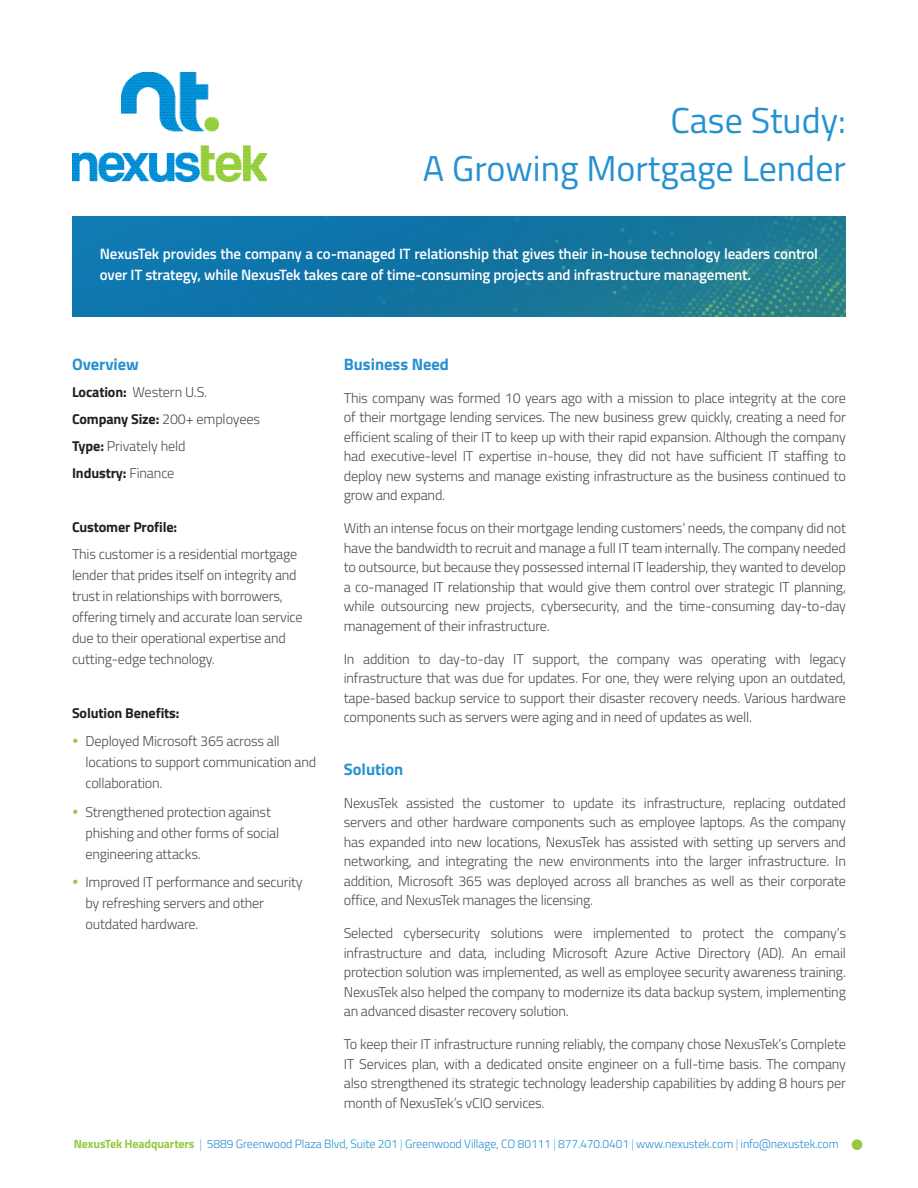
<style>
.page{position:relative;width:918px;height:1188px;background:#fff}
.page>*{position:absolute;margin:0;border:0;box-sizing:border-box;transform-origin:0 0}
.t1{font:36px/48px "Titillium Web";color:#2691d0;text-align:right}
.Section_1{font:700 16.5px "Titillium Web";color:#2691d0}
.Intro_text{font:600 15px/21px "Titillium Web";letter-spacing:-.01em;color:#fff}
.Section_1-2{font:300 14.25px/19.5px "Titillium Web";letter-spacing:-.015em;color:#4b4c4d;text-align:justify}
.Bullet_-_1{font:300 14.25px/21px "Titillium Web";letter-spacing:-.015em;color:#4b4c4d}
.t2{font:700 14.25px "Titillium Web";letter-spacing:-.01em;color:#231f20}
.t3{font:300 12px "Titillium Web";letter-spacing:-.01em;color:#2691d0}
.s1{font-weight:700;color:#231f20}
.s2{font-weight:300;color:#4b4c4d}
.s3{color:#96c942}
.s4{font-weight:700;color:#96c942}
.s5{font-weight:200}
</style>
<div class="page">
<div style="left:852px;top:1139px;width:10px;height:11px;background:#96c942;border-radius:50%"></div>
<img style="left:72px;top:72px;width:194px;height:110px">
<img style="left:72px;top:216px;width:774px;height:101px">
<p class="t1" style="left:423px;top:94px;width:425px">Case Study:<br>A Growing Mortgage Lender</p>
<p class="Intro_text" style="left:100px;top:243px;width:720px">NexusTek provides the company a co-managed IT relationship that gives their in-house technology leaders control over IT strategy, while NexusTek takes care of time-consuming projects and infrastructure management.</p>
<p class="Section_1" style="left:72px;top:351px;width:69px">Overview</p>
<p class="Section_1-2" style="left:72px;top:381px;width:137px"><span class="s1">Location:</span> Western U.S.</p>
<p class="Section_1-2" style="left:72px;top:408px;width:190px"><span class="s1">Company Size:</span> 200+ employees</p>
<p class="Section_1-2" style="left:72px;top:435px;width:115px"><span class="s1">Type:</span> Privately held</p>
<p class="t2" style="left:72px;top:462px;width:104px">Industry: <span class="s2">Finance</span></p>
<p class="t2" style="left:72px;top:516px;width:107px">Customer Profile:</p>
<p class="Section_1-2" style="left:72px;top:543px;width:232px;line-height:21px;text-align:left">This customer is a residential mortgage lender that prides itself on integrity and trust in relationships with borrowers, offering timely and accurate loan service due to their operational expertise and cutting-edge technology.</p>
<p class="t2" style="left:72px;top:702px;width:109px">Solution Benefits:</p>
<p class="Bullet_-_1" style="left:86px;top:730px;width:232px;text-indent:-14px"><span class="s3">•</span> Deployed Microsoft 365 across all locations to support communication and collaboration.</p>
<p class="Bullet_-_1" style="left:86px;top:801px;width:195px;text-indent:-14px"><span class="s3">•</span> Strengthened protection against phishing and other forms of social engineering attacks.</p>
<p class="Bullet_-_1" style="left:86px;top:871px;width:219px;text-indent:-14px"><span class="s3">•</span> Improved IT performance and security by refreshing servers and other outdated hardware.</p>
<p class="Section_1" style="left:344px;top:351px;width:107px">Business Need</p>
<p class="Section_1-2" style="left:344px;top:387px;width:504px">This company was formed 10 years ago with a mission to place integrity at the core of their mortgage lending services. The new business grew quickly, creating a need for efficient scaling of their IT to keep up with their rapid expansion. Although the company had executive-level IT expertise in-house, they did not have sufficient IT staffing to deploy new systems and manage existing infrastructure as the business continued to grow and expand.</p>
<p class="Section_1-2" style="left:344px;top:518px;width:504px">With an intense focus on their mortgage lending customers’ needs, the company did not have the bandwidth to recruit and manage a full IT team internally. The company needed to outsource, but because they possessed internal IT leadership, they wanted to develop a co-managed IT relationship that would give them control over strategic IT planning, while outsourcing new projects, cybersecurity, and the time-consuming day-to-day management of their infrastructure.</p>
<p class="Section_1-2" style="left:344px;top:648px;width:504px">In addition to day-to-day IT support, the company was operating with legacy infrastructure that was due for updates. For one, they were relying upon an outdated, tape-based backup service to support their disaster recovery needs. Various hardware components such as servers were aging and in need of updates as well.</p>
<p class="Section_1" style="left:344px;top:756px;width:61px">Solution</p>
<p class="Section_1-2" style="left:344px;top:792px;width:504px">NexusTek assisted the customer to update its infrastructure, replacing outdated servers and other hardware components such as employee laptops. As the company has expanded into new locations, NexusTek has assisted with setting up servers and networking, and integrating the new environments into the larger infrastructure. In addition, Microsoft 365 was deployed across all branches as well as their corporate office, and NexusTek manages the licensing.</p>
<p class="Section_1-2" style="left:344px;top:923px;width:504px">Selected cybersecurity solutions were implemented to protect the company’s infrastructure and data, including Microsoft Azure Active Directory (AD). An email protection solution was implemented, as well as employee security awareness training.<br>NexusTek also helped the company to modernize its data backup system, implementing an advanced disaster recovery solution.</p>
<p class="Section_1-2" style="left:344px;top:1034px;width:504px">To keep their IT infrastructure running reliably, the company chose NexusTek’s Complete IT Services plan, with a dedicated onsite engineer on a full-time basis. The company also strengthened its strategic technology leadership capabilities by adding 8 hours per month of NexusTek’s vCIO services.</p>
<p class="t3" style="left:74px;top:1136px;width:767px"><span class="s4">NexusTek Headquarters</span> <span class="s5">|</span> 5889 Greenwood Plaza Blvd, Suite 201 <span class="s5">|</span> Greenwood Village, CO 80111 <span class="s5">|</span> 877.470.0401 <span class="s5">|</span> www.nexustek.com <span class="s5">|</span> info@nexustek.com</p>
</div>
